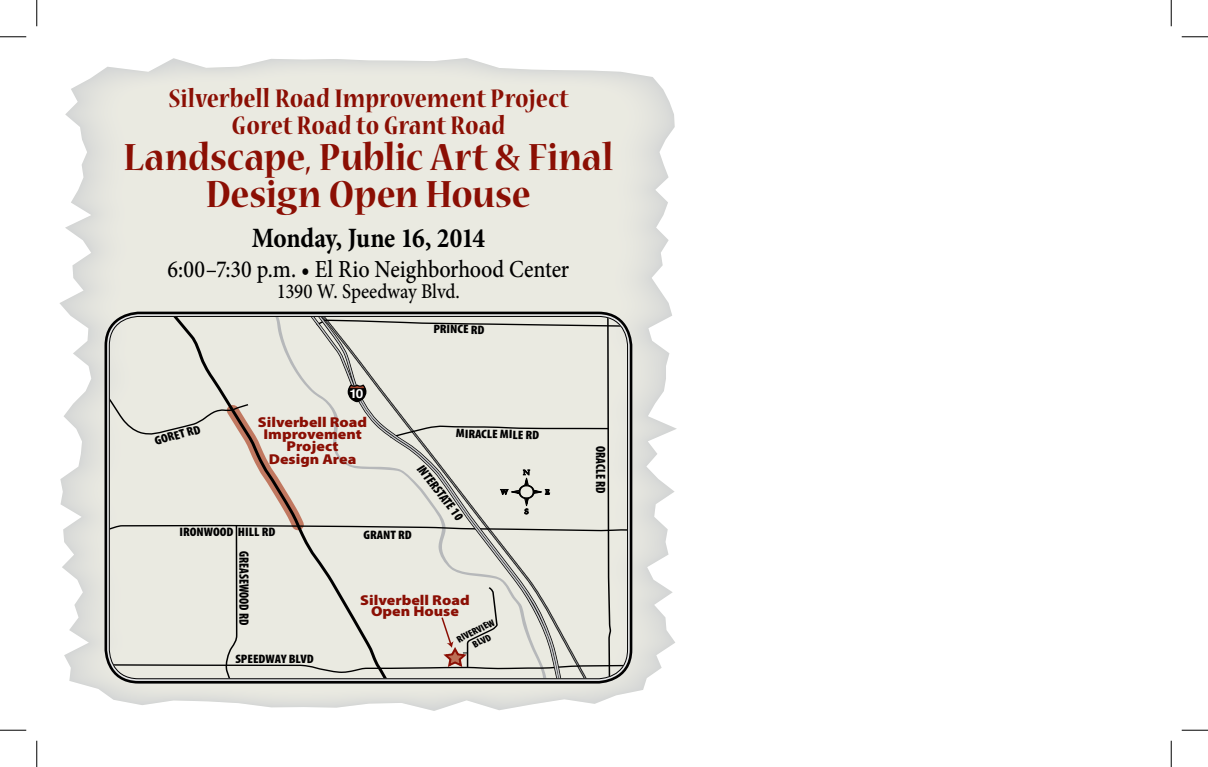
<style>
.page{position:relative;width:1208px;height:767px;background:#fff}
.page>*{position:absolute;margin:0;border:0;box-sizing:border-box;transform-origin:0 0}
.t1{font:700 42px/36.8px "Nueva Std";color:#8b0f04;text-align:center;scale:.9 1}
.t2{font:700 condensed 28.35px "Nueva Std";color:#8b0f04;scale:1.11 1}
.t3{font:700 28px "Minion Pro";letter-spacing:-.015em;color:#000;scale:.9 1}
.t4{font:500 24.5px "Minion Pro";letter-spacing:-.005em;color:#000;scale:.9 1}
.t5{font:500 21px "Minion Pro";letter-spacing:-.01em;color:#000;scale:.9 1}
.t6{font:900 14.35px/12.2px "Myriad Pro";color:#8b0f04;text-align:center;scale:1.1 1}
.t7{font:900 condensed 13.47px "Myriad Pro";color:#000;scale:.91 1}
.t8{font:900 condensed 13.12px "Myriad Pro";color:#000}
.t9{font:900 condensed 12.42px "Myriad Pro";color:#000;scale:1.09 1}
.t10{font:700 12.42px "Helvetica";color:#fff;scale:1.1 1}
.t11{font:900 condensed 12.25px "Myriad Pro";color:#000;scale:1.1 1}
.t12{font:900 condensed 9.8px/11.7px "Myriad Pro";color:#000;text-align:center;scale:1.06 1}
</style>
<div class="page">
<svg style="left:59px;top:58px;width:618px;height:652px;background:#e9eae3"></svg>
<div style="left:104px;top:311px;width:528px;height:372px;border:3px solid #000;border-radius:33px"></div>
<svg style="left:0;top:36px;width:26px;height:1px"></svg>
<svg style="left:1181px;top:36px;width:27px;height:1px"></svg>
<svg style="left:0;top:729px;width:26px;height:1px"></svg>
<svg style="left:1181px;top:729px;width:27px;height:1px"></svg>
<svg style="left:36px;top:0;width:1px;height:26px"></svg>
<svg style="left:36px;top:740px;width:1px;height:26px"></svg>
<svg style="left:1170px;top:0;width:1px;height:26px"></svg>
<svg style="left:1170px;top:740px;width:1px;height:26px"></svg>
<svg style="left:107px;top:314px;width:522px;height:367px;background:#ddddd4"></svg>
<p class="t2" style="left:168px;top:86px;width:362px">Silverbell Road Improvement Project</p>
<p class="t2" style="left:231px;top:112px;width:248px">Goret Road to Grant Road</p>
<p class="t1" style="left:124px;top:141px;width:545px">Landscape, Public Art &amp; Final<br>Design Open House</p>
<p class="t3" style="left:252px;top:218px;width:261px">Monday, June 16, 2014</p>
<p class="t4" style="left:168px;top:253px;width:448px">6:00–7:30 p.m. • El Rio Neighborhood Center</p>
<p class="t5" style="left:277px;top:277px;width:205px">1390 W. Speedway Blvd.</p>
<p class="t9" style="left:153px;top:433px;width:44px;rotate:-14deg">GORET RD</p>
<p class="t10" style="left:349px;top:384px;width:14px">10</p>
<p class="t6" style="left:258px;top:416px;width:101px">Silverbell Road<br>Improvement<br>Project<br>Design Area</p>
<p class="t11" style="left:433px;top:322px;width:48px;rotate:1deg">PRINCE RD</p>
<p class="t11" style="left:456px;top:426px;width:77px;rotate:1deg">MIRACLE MILE RD</p>
<p class="t8" style="left:425px;top:461px;width:68px;rotate:52deg">INTERSTATE 10</p>
<p class="t11" style="left:179px;top:525px;width:89px">IRONWOOD HILL RD</p>
<p class="t7" style="left:251px;top:550px;width:83px;rotate:90deg">GREASEWOOD RD</p>
<p class="t11" style="left:235px;top:652px;width:73px">SPEEDWAY BLVD</p>
<p class="t11" style="left:363px;top:527px;width:45px">GRANT RD</p>
<p class="t6" style="left:360px;top:594px;width:101px;line-height:11.5px">Silverbell Road<br>Open House</p>
<p class="t12" style="left:455px;top:634px;width:40px;rotate:-27deg">RIVERVIEW<br>BLVD</p>
<p class="t7" style="left:608px;top:446px;width:53px;rotate:90deg">ORACLE RD</p>
</div>
